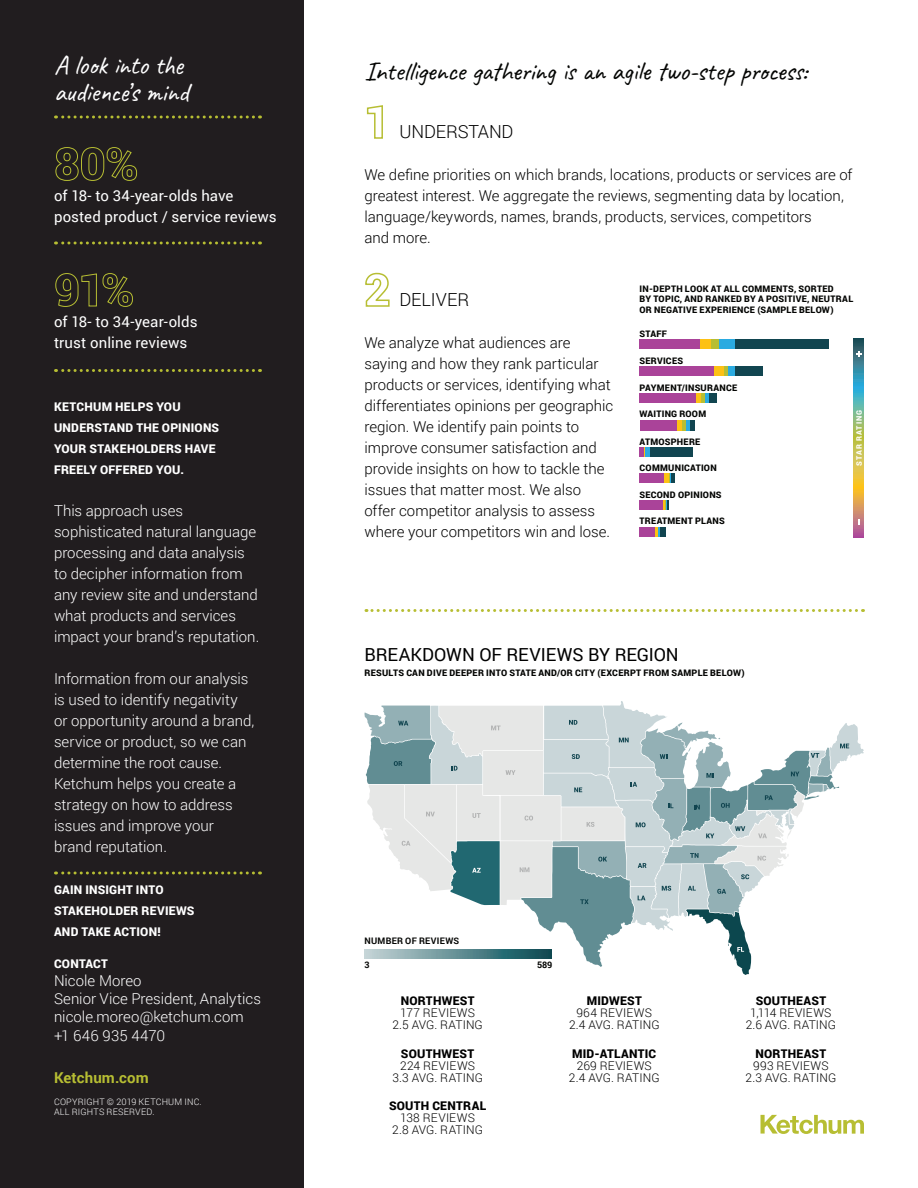
<style>
.page{position:relative;width:918px;height:1188px;background:#fff}
.page>*{position:absolute;margin:0;border:0;box-sizing:border-box;transform-origin:0 0}
.t1{font:27px "Caveat";letter-spacing:-.01em;color:#040503}
.t2{font:27px/27px "Caveat";letter-spacing:-.015em;color:#fff}
.t3{font:18px "Roboto";letter-spacing:-.01em;color:#000}
.t4{font:300 18px "Roboto";letter-spacing:-.005em;color:#000}
.t5{font:300 15px/21px "Roboto";color:#000}
.t6{font:300 15px/21px "Roboto";color:#fff}
.t7{font:15px/21px "Roboto";letter-spacing:.005em;color:#fff}
.t8{font:700 15px "Roboto";letter-spacing:.01em;color:#b7be33}
.t9{font:300 12px/12px "Roboto";letter-spacing:.01em;color:#000;text-align:center}
.t10{font:900 12px/21px "Roboto";letter-spacing:.02em;color:#fff}
.t11{font:900 12px "Roboto";letter-spacing:.025em;color:#000}
.t12{font:900 9px/10.5px "Roboto";letter-spacing:.03em;color:#040503}
.t13{font:300 9px/10.8px "Roboto";letter-spacing:.025em;color:#fff}
.t14{font:700 9px "Roboto";letter-spacing:.025em;color:#040503}
.t15{font:900 7.5px "Roboto";letter-spacing:.13em;color:#fff}
</style>
<div class="page">
<svg style="left:854px;top:338px;width:10px;height:199px;background:#95a375"></svg>
<div style="left:0;top:0;width:304px;height:1188px;background:#211d1f"></div>
<svg style="left:366px;top:105px;width:17px;height:34px"></svg>
<svg style="left:365px;top:272px;width:25px;height:35px"></svg>
<svg style="left:55px;top:147px;width:82px;height:34px"></svg>
<svg style="left:55px;top:273px;width:78px;height:34px"></svg>
<svg style="left:56px;top:116px;width:198px;height:2px"></svg>
<svg style="left:56px;top:242px;width:198px;height:2px"></svg>
<svg style="left:56px;top:369px;width:198px;height:3px"></svg>
<svg style="left:56px;top:872px;width:198px;height:2px"></svg>
<svg style="left:364px;top:701px;width:500px;height:274px"></svg>
<svg style="left:364px;top:949px;width:188px;height:9px;background:#638e94"></svg>
<svg style="left:366px;top:609px;width:497px;height:3px"></svg>
<div style="left:640px;top:340px;width:61px;height:9px;background:#aa4399"></div>
<div style="left:701px;top:340px;width:11px;height:9px;background:#fdc114"></div>
<div style="left:712px;top:340px;width:7px;height:9px;background:#b7be33"></div>
<div style="left:719px;top:340px;width:16px;height:9px;background:#2aabe1"></div>
<div style="left:735px;top:340px;width:94px;height:9px;background:#114550"></div>
<div style="left:640px;top:366px;width:74px;height:10px;background:#aa4399"></div>
<div style="left:714px;top:366px;width:10px;height:10px;background:#fdc114"></div>
<hr style="left:724px;top:366px;width:4px;height:10px;background:#b7be33">
<div style="left:728px;top:366px;width:7px;height:10px;background:#2aabe1"></div>
<div style="left:735px;top:366px;width:27px;height:10px;background:#114550"></div>
<div style="left:640px;top:393px;width:57px;height:10px;background:#aa4399"></div>
<div style="left:697px;top:393px;width:5px;height:10px;background:#fdc114"></div>
<svg style="left:702px;top:393px;width:3px;height:10px"></svg>
<hr style="left:705px;top:393px;width:4px;height:10px;background:#2aabe1">
<div style="left:709px;top:393px;width:8px;height:10px;background:#114550"></div>
<div style="left:640px;top:420px;width:37px;height:10px;background:#aa4399"></div>
<div style="left:677px;top:420px;width:6px;height:10px;background:#fdc114"></div>
<svg style="left:683px;top:420px;width:4px;height:10px"></svg>
<svg style="left:687px;top:420px;width:4px;height:10px"></svg>
<hr style="left:691px;top:420px;width:4px;height:10px;background:#114550">
<hr style="left:640px;top:447px;width:4px;height:10px;background:#aa4399">
<svg style="left:644px;top:447px;width:2px;height:10px"></svg>
<hr style="left:646px;top:447px;width:4px;height:10px;background:#2aabe1">
<div style="left:650px;top:447px;width:42px;height:10px;background:#114550"></div>
<div style="left:640px;top:473px;width:25px;height:10px;background:#aa4399"></div>
<hr style="left:665px;top:473px;width:4px;height:10px;background:#fdc114">
<svg style="left:669px;top:473px;width:6px;height:10px"></svg>
<div style="left:640px;top:500px;width:24px;height:10px;background:#aa4399"></div>
<svg style="left:664px;top:500px;width:5px;height:10px"></svg>
<div style="left:640px;top:527px;width:16px;height:10px;background:#aa4399"></div>
<svg style="left:656px;top:527px;width:5px;height:10px"></svg>
<div style="left:661px;top:527px;width:5px;height:10px;background:#114550"></div>
<svg style="left:858px;top:519px;width:2px;height:6px"></svg>
<svg style="left:856px;top:351px;width:6px;height:5px"></svg>
<svg style="left:760px;top:1115px;width:104px;height:19px"></svg>
<h1 class="t2" style="left:54px;top:51px;width:136px">A look into the audience’s mind</h1>
<p class="t7" style="left:54px;top:185px;width:224px">of 18- to 34-year-olds have posted product / service reviews</p>
<p class="t7" style="left:54px;top:311px;width:145px">of 18- to 34-year-olds trust online reviews</p>
<p class="t10" style="left:54px;top:396px;width:167px">KETCHUM HELPS YOU<br>UNDERSTAND THE OPINIONS<br>YOUR STAKEHOLDERS HAVE<br>FREELY OFFERED YOU.</p>
<p class="t6" style="left:54px;top:500px;width:207px">This approach uses sophisticated natural language processing and data analysis to decipher information from any review site and understand what products and services impact your brand’s reputation.</p>
<p class="t6" style="left:54px;top:668px;width:202px">Information from our analysis is used to identify negativity or opportunity around a brand, service or product, so we can determine the root cause.<br>Ketchum helps you create a strategy on how to address issues and improve your brand reputation.</p>
<p class="t10" style="left:54px;top:879px;width:142px">GAIN INSIGHT INTO<br>STAKEHOLDER REVIEWS<br>AND TAKE ACTION!</p>
<p class="t10" style="left:54px;top:953px;width:55px">CONTACT</p>
<p class="t6" style="left:54px;top:971px;width:209px;line-height:18.3px">Nicole Moreo<br>Senior Vice President, Analytics nicole.moreo@ketchum.com +1 646 935 4470</p>
<p class="t8" style="left:54px;top:1067px;width:96px">Ketchum.com</p>
<p class="t13" style="left:54px;top:1096px;width:149px">COPYRIGHT © 2019 KETCHUM INC.<br>ALL RIGHTS RESERVED.</p>
<h1 class="t1" style="left:364px;top:54px;width:444px">Intelligence gathering is an agile two-step process:</h1>
<p class="t4" style="left:400px;top:119px;width:115px">UNDERSTAND</p>
<p class="t5" style="left:364px;top:164px;width:490px">We define priorities on which brands, locations, products or services are of greatest interest. We aggregate the reviews, segmenting data by location, language/keywords, names, brands, products, services, competitors<br>and more.</p>
<p class="t4" style="left:400px;top:287px;width:71px">DELIVER</p>
<p class="t5" style="left:364px;top:332px;width:250px">We analyze what audiences are saying and how they rank particular products or services, identifying what differentiates opinions per geographic region. We identify pain points to improve consumer satisfaction and provide insights on how to tackle the issues that matter most. We also offer competitor analysis to assess where your competitors win and lose.</p>
<p class="t12" style="left:640px;top:283px;width:215px">IN-DEPTH LOOK AT ALL COMMENTS, SORTED<br>BY TOPIC, AND RANKED BY A POSITIVE, NEUTRAL<br>OR NEGATIVE EXPERIENCE (SAMPLE BELOW)</p>
<p class="t12" style="left:640px;top:328px;width:29px">STAFF</p>
<p class="t12" style="left:640px;top:355px;width:45px">SERVICES</p>
<p class="t12" style="left:640px;top:382px;width:99px">PAYMENT/INSURANCE</p>
<p class="t12" style="left:640px;top:408px;width:68px">WAITING ROOM</p>
<p class="t12" style="left:640px;top:436px;width:62px">ATMOSPHERE</p>
<p class="t12" style="left:640px;top:462px;width:79px">COMMUNICATION</p>
<p class="t12" style="left:640px;top:489px;width:84px">SECOND OPINIONS</p>
<p class="t12" style="left:640px;top:516px;width:87px">TREATMENT PLANS</p>
<p class="t15" style="left:854px;top:466px;width:57px;rotate:-90deg">STAR RATING</p>
<p class="t3" style="left:364px;top:642px;width:316px">BREAKDOWN OF REVIEWS BY REGION</p>
<p class="t12" style="left:364px;top:667px;width:382px">RESULTS CAN DIVE DEEPER INTO STATE AND/OR CITY (EXCERPT FROM SAMPLE BELOW)</p>
<p class="t14" style="left:364px;top:934px;width:96px">NUMBER OF REVIEWS</p>
<p class="t14" style="left:364px;top:958px;width:7px">3</p>
<p class="t14" style="left:537px;top:958px;width:17px">589</p>
<p class="t11" style="left:401px;top:992px;width:75px">NORTHWEST</p>
<p class="t9" style="left:392px;top:1006px;width:92px">177 REVIEWS<br>2.5 AVG. RATING</p>
<p class="t11" style="left:401px;top:1045px;width:75px">SOUTHWEST</p>
<p class="t9" style="left:392px;top:1059px;width:92px">224 REVIEWS<br>3.3 AVG. RATING</p>
<p class="t11" style="left:389px;top:1097px;width:99px">SOUTH CENTRAL</p>
<p class="t9" style="left:392px;top:1111px;width:92px">138 REVIEWS<br>2.8 AVG. RATING</p>
<p class="t11" style="left:587px;top:992px;width:57px">MIDWEST</p>
<p class="t9" style="left:569px;top:1006px;width:92px">964 REVIEWS<br>2.4 AVG. RATING</p>
<p class="t11" style="left:572px;top:1045px;width:86px">MID-ATLANTIC</p>
<p class="t9" style="left:569px;top:1059px;width:92px">269 REVIEWS<br>2.4 AVG. RATING</p>
<p class="t11" style="left:756px;top:992px;width:72px">SOUTHEAST</p>
<p class="t9" style="left:746px;top:1006px;width:92px">1,114 REVIEWS<br>2.6 AVG. RATING</p>
<p class="t11" style="left:755px;top:1045px;width:72px">NORTHEAST</p>
<p class="t9" style="left:746px;top:1059px;width:92px">993 REVIEWS<br>2.3 AVG. RATING</p>
</div>
